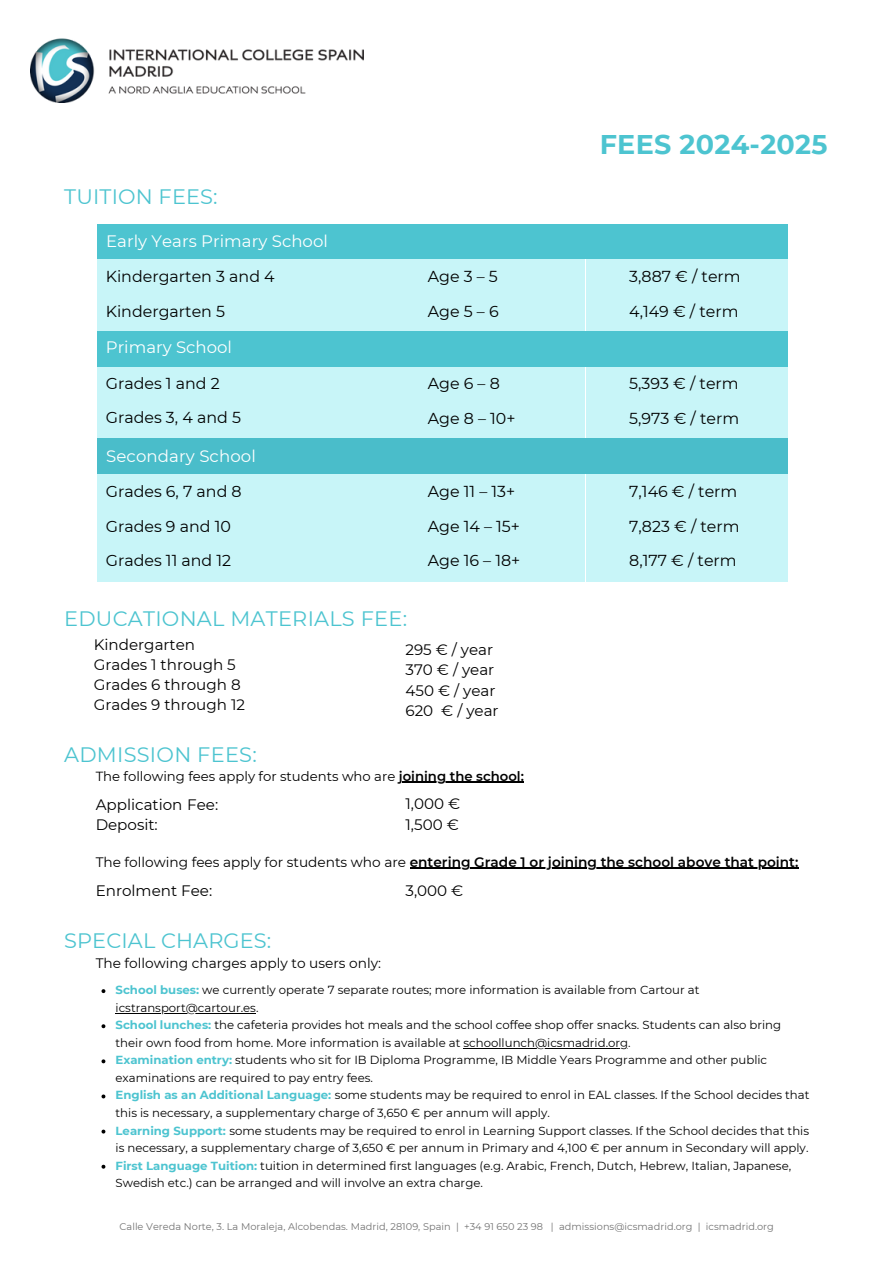
<style>
.page{position:relative;width:893px;height:1264px;background:#fff}
.page>*{position:absolute;margin:0;border:0;box-sizing:border-box;transform-origin:0 0}
.t1{font:700 27px "Montserrat";letter-spacing:.01em;color:#4dc4d0}
.t2{font:20.85px "Montserrat";letter-spacing:.01em;color:#4dc4d0}
.t3{font:16.5px "Montserrat";color:#fff}
.t4{font:15.9px/34.8px "Montserrat";color:#000}
.t5{font:15.15px/20.2px "Montserrat";color:#000}
.t6{font:600 13.65px "Montserrat";color:#000}
.t7{font:13.65px "Montserrat";color:#000}
.t8{font:13.2px "Montserrat";color:#000}
.t9{font:11.7px/17.5px "Montserrat";color:#000}
.t10{font:9.75px "Montserrat";letter-spacing:.005em;color:#737373}
.s1{font-weight:600}
.s2{font-weight:400}
.s3{font-weight:700;color:#4dc4d0}
</style>
<div class="page">
<hr style="left:410px;top:867px;width:388px;height:1px;background:#000">
<div style="left:97px;top:224px;width:690px;height:35px;background:#4dc4d0"></div>
<div style="left:97px;top:259px;width:286px;height:36px;background:#c8f5f8"></div>
<div style="left:383px;top:259px;width:202px;height:36px;background:#c8f5f8"></div>
<div style="left:585px;top:259px;width:202px;height:36px;background:#c8f5f8"></div>
<div style="left:97px;top:295px;width:286px;height:36px;background:#c8f5f8"></div>
<div style="left:383px;top:295px;width:202px;height:36px;background:#c8f5f8"></div>
<div style="left:585px;top:295px;width:202px;height:36px;background:#c8f5f8"></div>
<div style="left:97px;top:331px;width:690px;height:35px;background:#4dc4d0"></div>
<div style="left:97px;top:367px;width:286px;height:35px;background:#c8f5f8"></div>
<div style="left:383px;top:367px;width:202px;height:35px;background:#c8f5f8"></div>
<div style="left:585px;top:367px;width:202px;height:35px;background:#c8f5f8"></div>
<div style="left:97px;top:403px;width:286px;height:35px;background:#c8f5f8"></div>
<div style="left:383px;top:403px;width:202px;height:35px;background:#c8f5f8"></div>
<div style="left:585px;top:403px;width:202px;height:35px;background:#c8f5f8"></div>
<div style="left:97px;top:439px;width:690px;height:35px;background:#4abdca"></div>
<div style="left:97px;top:474px;width:286px;height:35px;background:#c8f5f8"></div>
<div style="left:383px;top:474px;width:202px;height:35px;background:#c8f5f8"></div>
<div style="left:585px;top:474px;width:202px;height:35px;background:#c8f5f8"></div>
<div style="left:97px;top:510px;width:286px;height:35px;background:#c8f5f8"></div>
<div style="left:383px;top:510px;width:202px;height:35px;background:#c8f5f8"></div>
<div style="left:585px;top:510px;width:202px;height:35px;background:#c8f5f8"></div>
<div style="left:97px;top:546px;width:286px;height:35px;background:#c8f5f8"></div>
<div style="left:383px;top:546px;width:202px;height:35px;background:#c8f5f8"></div>
<div style="left:585px;top:546px;width:202px;height:35px;background:#c8f5f8"></div>
<img style="left:31px;top:38px;width:333px;height:65px">
<hr style="left:403px;top:781px;width:121px;height:2px;background:#000">
<svg style="left:101px;top:989px;width:4px;height:4px"></svg>
<hr style="left:115px;top:1012px;width:141px;height:1px;background:#000">
<svg style="left:101px;top:1024px;width:4px;height:4px"></svg>
<hr style="left:463px;top:1047px;width:165px;height:1px;background:#000">
<svg style="left:101px;top:1059px;width:4px;height:4px"></svg>
<svg style="left:101px;top:1094px;width:4px;height:4px"></svg>
<svg style="left:101px;top:1129px;width:4px;height:4px"></svg>
<svg style="left:101px;top:1164px;width:4px;height:4px"></svg>
<h3 class="t2" style="left:64px;top:183px;width:155px">TUITION FEES:</h3>
<h3 class="t3" style="left:106px;top:231px;width:223px">Early Years Primary School</h3>
<h3 class="t4" style="left:106px;top:258px;width:170px">Kindergarten 3 and 4<br>Kindergarten 5</h3>
<h3 class="t3" style="left:106px;top:336px;width:128px">Primary School</h3>
<h3 class="t4" style="left:106px;top:365px;width:137px">Grades 1 and 2<br>Grades 3, 4 and 5</h3>
<h3 class="t3" style="left:106px;top:446px;width:151px">Secondary School</h3>
<h3 class="t4" style="left:106px;top:473px;width:137px">Grades 6, 7 and 8<br>Grades 9 and 10<br>Grades 11 and 12</h3>
<h3 class="t2" style="left:64px;top:606px;width:344px">EDUCATIONAL MATERIALS FEE:</h3>
<h3 class="t4" style="left:428px;top:258px;width:72px">Age3–5<br>Age5–6</h3>
<h3 class="t4" style="left:428px;top:366px;width:89px">Age6–8<br>Age 8 – 10+</h3>
<h2 class="t4" style="left:428px;top:473px;width:94px">Age 11 – 13+<br>Age 14 – 15+<br>Age 16 – 18+</h2>
<h3 class="t5" style="left:94px;top:634px;width:153px">Kindergarten<br>Grades 1 through 5<br>Grades 6 through 8<br>Grades 9 through 12</h3>
<h3 class="t2" style="left:64px;top:741px;width:194px">ADMISSION FEES:</h3>
<h3 class="t5" style="left:405px;top:639px;width:95px">295 € / year<br>370 € / year<br>450 € / year<br>620 € / year</h3>
<h4 class="t8" style="left:96px;top:768px;width:429px">The following fees apply for students who are <span class="s1">joining the school:</span></h4>
<h3 class="t5" style="left:96px;top:794px;width:124px">Application Fee:<br>Deposit:</h3>
<h4 class="t5" style="left:405px;top:793px;width:56px">1,000 €<br>1,500 €</h4>
<p class="t1" style="left:599px;top:128px;width:229px">FEES 2024-2025</p>
<h2 class="t4" style="left:629px;top:258px;width:113px">3,887 € / term<br>4,149 € / term</h2>
<h3 class="t4" style="left:629px;top:366px;width:111px">5,393 € / term<br>5,973 € / term</h3>
<h3 class="t4" style="left:629px;top:473px;width:112px">7,146 € / term<br>7,823 € / term<br>8,177 € / term</h3>
<p class="t6" style="left:96px;top:853px;width:704px"><span class="s2">The following fees apply for students who are</span> entering Grade 1 or joining the school above that point:</p>
<h4 class="t5" style="left:96px;top:880px;width:118px">Enrolment Fee:</h4>
<h3 class="t2" style="left:64px;top:928px;width:209px">SPECIAL CHARGES:</h3>
<h2 class="t7" style="left:96px;top:955px;width:287px">The following charges apply to users only:</h2>
<h3 class="t5" style="left:405px;top:880px;width:59px">3,000 €</h3>
<p class="t9" style="left:115px;top:981px;width:585px"><span class="s3">School buses:</span> we currently operate 7 separate routes; more information is available from Cartour at</p>
<p class="t9" style="left:115px;top:998px;width:667px">icstransport@cartour.es.<br><span class="s3">School lunches:</span> the cafeteria provides hot meals and the school coffee shop offer snacks. Students can also bring</p>
<p class="t9" style="left:115px;top:1033px;width:516px">their own food from home. More information is available at schoollunch@icsmadrid.org.</p>
<p class="t9" style="left:115px;top:1051px;width:695px"><span class="s3">Examination entry:</span> students who sit for IB Diploma Programme, IB Middle Years Programme and other public examinations are required to pay entry fees.<br><span class="s3">English as an Additional Language:</span> some students may be required to enrol in EAL classes. If the School decides that</p>
<p class="t9" style="left:115px;top:1103px;width:695px">this is necessary, a supplementary charge of 3,650 € per annum will apply.<br><span class="s3">Learning Support:</span> some students may be required to enrol in Learning Support classes. If the School decides that this</p>
<p class="t9" style="left:115px;top:1139px;width:694px">is necessary, a supplementary charge of 3,650 € per annum in Primary and 4,100 € per annum in Secondary will apply.<br><span class="s3">First Language Tuition:</span> tuition in determined first languages (e.g. Arabic, French, Dutch, Hebrew, Italian, Japanese,<br>Swedish etc.) can be arranged and will involve an extra charge.</p>
<p class="t10" style="left:119px;top:1220px;width:656px">Calle Vereda Norte, 3. La Moraleja, Alcobendas. Madrid, 28109, Spain | +34 91 650 23 98 | admissions@icsmadrid.org | icsmadrid.org</p>
</div>
